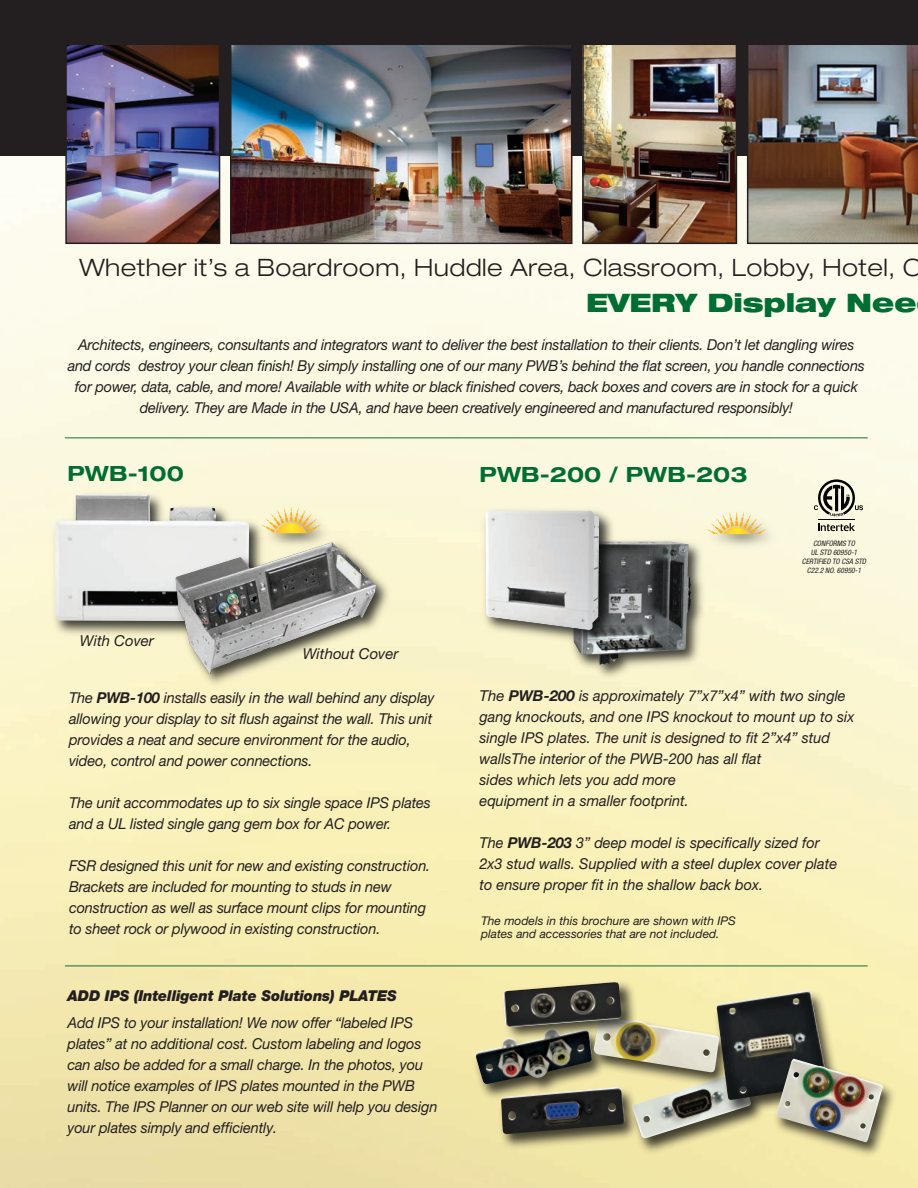
<style>
.page{position:relative;width:918px;height:1188px;background:#fff}
.page>*{position:absolute;margin:0;border:0;box-sizing:border-box;transform-origin:0 0}
.t1{font:900 expanded 25.5px "Helvetica Neue LT Std";color:#006e33}
.t2{font:300 expanded 24px "Helvetica Neue LT Std";letter-spacing:.02em;color:#231f20}
.t3{font:700 expanded 21px "Helvetica Neue LT Std";color:#006e33}
.t4{font:italic 15px/21px "Helvetica Neue LT Std";letter-spacing:-.01em;color:#231f20}
.t5{font:italic 900 15px "Helvetica Neue LT Std";letter-spacing:-.01em;color:#231f20}
.t6{font:italic 12px/13.5px "Helvetica Neue";color:#231f20}
.t7{font:italic condensed 7.5px/9px "Helvetica Neue";color:#231f20;text-align:center}
.s1{font-weight:700}
</style>
<div class="page">
<img style="left:0;top:156px;width:918px;height:1032px">
<div style="left:0;top:0;width:918px;height:156px;background:#231f20"></div>
<img style="left:545px;top:528px;width:181px;height:197px">
<img style="left:563px;top:539px;width:128px;height:126px">
<img style="left:233px;top:47px;width:336px;height:194px">
<div style="left:230px;top:44px;width:342px;height:200px;border:2px solid #231f20"></div>
<img style="left:585px;top:47px;width:149px;height:194px">
<div style="left:582px;top:44px;width:155px;height:200px;border:2px solid #231f20"></div>
<img style="left:747px;top:45px;width:171px;height:199px">
<img style="left:68px;top:47px;width:149px;height:194px">
<div style="left:65px;top:44px;width:155px;height:200px;border:2px solid #231f20"></div>
<img style="left:473px;top:499px;width:148px;height:152px">
<img style="left:485px;top:511px;width:114px;height:119px">
<img style="left:26px;top:479px;width:252px;height:162px">
<img style="left:55px;top:495px;width:194px;height:126px">
<img style="left:161px;top:526px;width:251px;height:170px">
<img style="left:176px;top:542px;width:200px;height:132px">
<svg style="left:818px;top:523px;width:37px;height:8px"></svg>
<hr style="left:818px;top:519px;width:37px;height:1px;background:#000">
<svg style="left:814px;top:479px;width:49px;height:37px;background:#a8a697"></svg>
<img style="left:254px;top:499px;width:88px;height:54px">
<svg style="left:261px;top:506px;width:60px;height:27px;background:#f3e09a"></svg>
<img style="left:699px;top:503px;width:88px;height:50px">
<svg style="left:706px;top:511px;width:61px;height:23px"></svg>
<hr style="left:65px;top:437px;width:803px;height:1px;background:#126f3a">
<hr style="left:65px;top:966px;width:803px;height:1px;background:#126f3a">
<div style="left:460px;top:1009px;width:28px;height:108px;background:#f3e7a8"></div>
<img style="left:475px;top:1028px;width:105px;height:56px">
<img style="left:619px;top:1127px;width:142px;height:40px">
<img style="left:658px;top:1102px;width:93px;height:37px">
<img style="left:700px;top:977px;width:155px;height:150px">
<img style="left:716px;top:989px;width:112px;height:112px">
<img style="left:761px;top:1042px;width:151px;height:129px">
<img style="left:776px;top:1059px;width:107px;height:83px">
<img style="left:488px;top:1073px;width:170px;height:85px">
<img style="left:501px;top:1087px;width:124px;height:47px">
<img style="left:580px;top:1003px;width:171px;height:99px">
<img style="left:593px;top:1017px;width:126px;height:56px">
<img style="left:483px;top:955px;width:190px;height:106px">
<img style="left:503px;top:982px;width:119px;height:45px">
<h2 class="t2" style="left:79px;top:259px;width:844px">Whether it’s a Boardroom, Huddle Area, Classroom, Lobby, Hotel, C</h2>
<h1 class="t1" style="left:586px;top:293px;width:332px">EVERY Display Nee</h1>
<p class="t4" style="left:68px;top:335px;width:799px;text-align:center">Architects, engineers, consultants and integrators want to deliver the best installation to their clients. Don’t let dangling wires and cords destroy your clean finish! By simply installing one of our many PWB’s behind the flat screen, you handle connections for power, data, cable, and more! Available with white or black finished covers, back boxes and covers are in stock for a quick delivery. They are Made in the USA, and have been creatively engineered and manufactured responsibly!</p>
<h3 class="t3" style="left:68px;top:466px;width:118px">PWB-100</h3>
<p class="t4" style="left:80px;top:632px;width:76px">With Cover</p>
<p class="t4" style="left:303px;top:644px;width:97px">Without Cover</p>
<p class="t4" style="left:69px;top:688px;width:367px">The <span class="s1">PWB-100</span> installs easily in the wall behind any display allowing your display to sit flush against the wall. This unit provides a neat and secure environment for the audio, video, control and power connections.</p>
<p class="t4" style="left:69px;top:793px;width:363px">The unit accommodates up to six single space IPS plates and a UL listed single gang gem box for AC power.</p>
<p class="t4" style="left:69px;top:856px;width:363px">FSR designed this unit for new and existing construction.<br>Brackets are included for mounting to studs in new construction as well as surface mount clips for mounting to sheet rock or plywood in existing construction.</p>
<p class="t5" style="left:68px;top:990px;width:331px">ADD IPS (Intelligent Plate Solutions) PLATES</p>
<p class="t4" style="left:68px;top:1013px;width:371px">Add IPS to your installation! We now offer “labeled IPS plates” at no additional cost. Custom labeling and logos can also be added for a small charge. In the photos, you will notice examples of IPS plates mounted in the PWB units. The IPS Planner on our web site will help you design your plates simply and efficiently.</p>
<h3 class="t3" style="left:480px;top:467px;width:270px">PWB-200 / PWB-203</h3>
<p class="t7" style="left:802px;top:539px;width:66px">CONFORMS TO<br>UL STD 60950-1<br>CERTIFIED TO CSA STD<br>C22.2 NO. 60950-1</p>
<p class="t4" style="left:480px;top:687px;width:376px">The <span class="s1">PWB-200</span> is approximately 7”x7”x4” with two single gang knockouts, and one IPS knockout to mount up to six single IPS plates. The unit is designed to fit 2”x4” stud wallsThe interior of the PWB-200 has all flat<br>sides which lets you add more<br>equipment in a smaller footprint.</p>
<p class="t4" style="left:480px;top:834px;width:359px">The <span class="s1">PWB-203</span> 3” deep model is specifically sized for<br>2x3 stud walls. Supplied with a steel duplex cover plate to ensure proper fit in the shallow back box.</p>
<p class="t6" style="left:481px;top:915px;width:257px">The models in this brochure are shown with IPS plates and accessories that are not included.</p>
</div>
